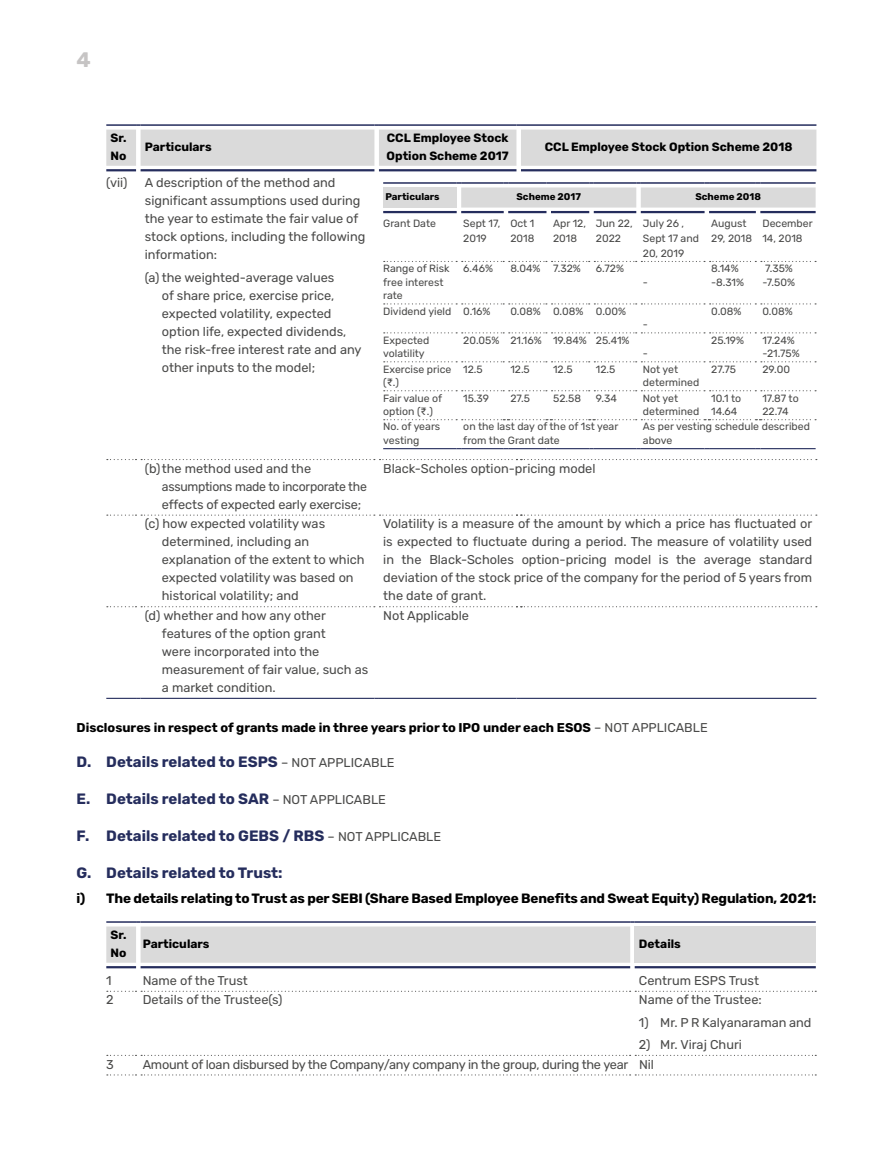
<style>
.page{position:relative;width:893px;height:1170px;background:#fff}
.page>*{position:absolute;margin:0;border:0;box-sizing:border-box;transform-origin:0 0}
.t1{font:700 21px "Rubik";color:#c6c4c4}
.t2{font:700 15px "Rubik";color:#252d5d}
.t3{font:700 13.5px "Rubik";letter-spacing:-.01em;color:#000}
.t4{font:12.75px/18px "Rubik";color:#4a4a49}
.t5{font:700 12.75px "Rubik";color:#000}
.t6{font:12.75px "Rubik";letter-spacing:-.02em;color:#4a4a49}
.t7{font:700 12px/18px "Rubik";color:#000}
.t8{font:10.5px/13.5px "Rubik";color:#4a4a49}
.t9{font:700 9.75px "Rubik";color:#000}
.s1{font-weight:400;color:#4a4a49}
.s2{font-weight:400;font-size:12.75px;color:#4a4a49}
</style>
<div class="page">
<hr style="left:379px;top:697px;width:137px;height:1px;background:#252d5d">
<hr style="left:521px;top:697px;width:295px;height:1px;background:#252d5d">
<svg style="left:107px;top:459px;width:710px;height:1px"></svg>
<svg style="left:107px;top:514px;width:710px;height:1px"></svg>
<svg style="left:107px;top:606px;width:710px;height:1px"></svg>
<hr style="left:106px;top:697px;width:30px;height:1px;background:#252d5d">
<hr style="left:141px;top:697px;width:233px;height:1px;background:#252d5d">
<svg style="left:106px;top:124px;width:710px;height:42px"></svg>
<hr style="left:521px;top:124px;width:295px;height:2px;background:#252d5d">
<hr style="left:379px;top:169px;width:137px;height:2px;background:#252d5d">
<hr style="left:521px;top:169px;width:295px;height:2px;background:#252d5d">
<hr style="left:141px;top:169px;width:233px;height:2px;background:#252d5d">
<hr style="left:106px;top:169px;width:30px;height:2px;background:#252d5d">
<div style="left:383px;top:187px;width:74px;height:20px;background:#dadada"></div>
<hr style="left:383px;top:448px;width:74px;height:1px;background:#252d5d">
<hr style="left:461px;top:448px;width:43px;height:1px;background:#252d5d">
<hr style="left:508px;top:448px;width:38px;height:1px;background:#252d5d">
<hr style="left:551px;top:448px;width:38px;height:1px;background:#252d5d">
<hr style="left:594px;top:448px;width:42px;height:1px;background:#252d5d">
<hr style="left:641px;top:448px;width:64px;height:1px;background:#252d5d">
<hr style="left:709px;top:448px;width:47px;height:1px;background:#252d5d">
<hr style="left:760px;top:448px;width:56px;height:1px;background:#252d5d">
<svg style="left:384px;top:261px;width:432px;height:1px"></svg>
<svg style="left:384px;top:303px;width:432px;height:1px"></svg>
<svg style="left:384px;top:390px;width:432px;height:1px"></svg>
<svg style="left:384px;top:419px;width:432px;height:1px"></svg>
<svg style="left:384px;top:332px;width:432px;height:1px"></svg>
<svg style="left:384px;top:361px;width:432px;height:1px"></svg>
<hr style="left:383px;top:182px;width:74px;height:2px;background:#252d5d">
<svg style="left:457px;top:182px;width:359px;height:25px"></svg>
<hr style="left:760px;top:182px;width:56px;height:2px;background:#252d5d">
<hr style="left:461px;top:211px;width:43px;height:2px;background:#252d5d">
<hr style="left:508px;top:211px;width:38px;height:2px;background:#252d5d">
<hr style="left:551px;top:211px;width:38px;height:2px;background:#252d5d">
<hr style="left:594px;top:211px;width:42px;height:2px;background:#252d5d">
<hr style="left:641px;top:211px;width:64px;height:2px;background:#252d5d">
<hr style="left:709px;top:211px;width:47px;height:2px;background:#252d5d">
<hr style="left:760px;top:211px;width:56px;height:2px;background:#252d5d">
<hr style="left:383px;top:211px;width:74px;height:2px;background:#252d5d">
<div style="left:635px;top:926px;width:181px;height:36px;background:#dadada"></div>
<svg style="left:107px;top:990px;width:709px;height:1px"></svg>
<svg style="left:107px;top:1054px;width:709px;height:1px"></svg>
<svg style="left:107px;top:1074px;width:709px;height:1px"></svg>
<svg style="left:106px;top:921px;width:529px;height:41px"></svg>
<hr style="left:635px;top:921px;width:181px;height:1px;background:#252d5d">
<hr style="left:635px;top:966px;width:181px;height:2px;background:#252d5d">
<hr style="left:141px;top:966px;width:489px;height:2px;background:#252d5d">
<hr style="left:106px;top:966px;width:30px;height:2px;background:#252d5d">
<h1 class="t1" style="left:77px;top:47px;width:16px">4</h1>
<p class="t7" style="left:111px;top:129px;width:18px">Sr.<br>No</p>
<p class="t7" style="left:145px;top:138px;width:68px">Particulars</p>
<p class="t7" style="left:387px;top:129px;width:124px">CCL Employee Stock<br>Option Scheme 2017</p>
<p class="t7" style="left:545px;top:138px;width:249px">CCL Employee Stock Option Scheme 2018</p>
<p class="t4" style="left:106px;top:174px;width:23px">(vii)</p>
<p class="t4" style="left:145px;top:174px;width:222px">A description of the method and significant assumptions used during the year to estimate the fair value of stock options, including the following information:</p>
<p class="t4" style="left:162px;top:268px;width:201px;text-indent:-17px">(a) the weighted-average values<br>of share price, exercise price, expected volatility, expected option life, expected dividends, the risk-free interest rate and any other inputs to the model;</p>
<p class="t9" style="left:385px;top:191px;width:56px">Particulars</p>
<p class="t9" style="left:516px;top:191px;width:66px">Scheme 2017</p>
<p class="t9" style="left:695px;top:191px;width:67px">Scheme 2018</p>
<p class="t8" style="left:383px;top:217px;width:54px">Grant Date</p>
<p class="t8" style="left:463px;top:216px;width:39px;line-height:15px">Sept 17,<br>2019</p>
<p class="t8" style="left:510px;top:216px;width:26px;line-height:15px">Oct 1<br>2018</p>
<p class="t8" style="left:553px;top:216px;width:34px;line-height:15px">Apr 12,<br>2018</p>
<p class="t8" style="left:596px;top:216px;width:38px;line-height:15px">Jun 22,<br>2022</p>
<p class="t8" style="left:643px;top:216px;width:58px;line-height:15px">July 26 ,<br>Sept 17 and<br>20, 2019</p>
<p class="t8" style="left:711px;top:216px;width:42px;line-height:15px">August<br>29, 2018</p>
<p class="t8" style="left:762px;top:216px;width:52px;line-height:15px">December<br>14, 2018</p>
<p class="t8" style="left:383px;top:262px;width:68px">Range of Risk free interest rate</p>
<p class="t8" style="left:463px;top:262px;width:31px">6.46%</p>
<p class="t8" style="left:510px;top:262px;width:72px">8.04% 7.32%</p>
<p class="t8" style="left:596px;top:262px;width:30px">6.72%</p>
<p class="t8" style="left:711px;top:262px;width:34px">8.14% -8.31%</p>
<p class="t8" style="left:762px;top:262px;width:34px">7.35% -7.50%</p>
<p class="t8" style="left:643px;top:275px;width:7px">-</p>
<p class="t8" style="left:383px;top:304px;width:109px">Dividend yield 0.16%</p>
<p class="t8" style="left:510px;top:304px;width:117px">0.08% 0.08% 0.00%</p>
<p class="t8" style="left:711px;top:304px;width:32px">0.08%</p>
<p class="t8" style="left:762px;top:304px;width:32px">0.08%</p>
<p class="t8" style="left:643px;top:318px;width:7px">-</p>
<p class="t8" style="left:383px;top:333px;width:48px">Expected volatility</p>
<p class="t8" style="left:463px;top:333px;width:168px">20.05% 21.16% 19.84% 25.41%</p>
<p class="t8" style="left:711px;top:333px;width:34px">25.19%</p>
<p class="t8" style="left:762px;top:333px;width:39px">17.24% -21.75%</p>
<p class="t8" style="left:643px;top:347px;width:7px">-</p>
<p class="t8" style="left:383px;top:362px;width:70px">Exercise price (₹.)</p>
<p class="t8" style="left:463px;top:362px;width:21px">12.5</p>
<p class="t8" style="left:510px;top:362px;width:21px">12.5</p>
<p class="t8" style="left:553px;top:362px;width:21px">12.5</p>
<p class="t8" style="left:596px;top:362px;width:21px">12.5</p>
<p class="t8" style="left:643px;top:362px;width:58px">Not yet determined</p>
<p class="t8" style="left:711px;top:362px;width:26px">27.75</p>
<p class="t8" style="left:762px;top:362px;width:29px">29.00</p>
<p class="t8" style="left:383px;top:391px;width:60px">Fair value of option (₹.)</p>
<p class="t8" style="left:463px;top:391px;width:27px">15.39</p>
<p class="t8" style="left:510px;top:391px;width:21px">27.5</p>
<p class="t8" style="left:553px;top:391px;width:29px">52.58</p>
<p class="t8" style="left:596px;top:391px;width:23px">9.34</p>
<p class="t8" style="left:643px;top:391px;width:58px">Not yet determined</p>
<p class="t8" style="left:711px;top:391px;width:31px">10.1 to<br>14.64</p>
<p class="t8" style="left:762px;top:391px;width:38px">17.87 to<br>22.74</p>
<p class="t8" style="left:383px;top:420px;width:59px">No. of years vesting</p>
<p class="t8" style="left:463px;top:420px;width:157px">on the last day of the of 1st year from the Grant date</p>
<p class="t8" style="left:643px;top:420px;width:169px">As per vesting schedule described above</p>
<p class="t4" style="left:162px;top:459px;width:207px;text-indent:-17px">(b) the method used and the assumptions made to incorporate the effects of expected early exercise;</p>
<p class="t4" style="left:383px;top:459px;width:214px">Black-Scholes option-pricing model</p>
<p class="t4" style="left:162px;top:515px;width:204px;text-indent:-17px">(c) how expected volatility was determined, including an explanation of the extent to which expected volatility was based on historical volatility; and</p>
<p class="t4" style="left:383px;top:515px;width:431px;text-align:justify">Volatility is a measure of the amount by which a price has fluctuated or is expected to fluctuate during a period. The measure of volatility used in the Black-Scholes option-pricing model is the average standard deviation of the stock price of the company for the period of 5 years from the date of grant.</p>
<p class="t4" style="left:162px;top:606px;width:208px;text-indent:-17px">(d) whether and how any other features of the option grant<br>were incorporated into the measurement of fair value, such as a market condition.</p>
<p class="t4" style="left:383px;top:607px;width:87px">Not Applicable</p>
<p class="t5" style="left:77px;top:720px;width:633px">Disclosures in respect of grants made in three years prior to IPO under each ESOS <span class="s1">– NOT APPLICABLE</span></p>
<p class="t2" style="left:77px;top:753px;width:320px">D. Details related to ESPS <span class="s2">– NOT APPLICABLE</span></p>
<p class="t2" style="left:77px;top:790px;width:311px">E. Details related to SAR <span class="s2">– NOT APPLICABLE</span></p>
<p class="t2" style="left:77px;top:827px;width:366px">F. Details related to GEBS / RBS <span class="s2">– NOT APPLICABLE</span></p>
<p class="t2" style="left:77px;top:864px;width:208px">G. Details related to Trust:</p>
<p class="t3" style="left:77px;top:890px;width:741px">i) The details relating to Trust as per SEBI (Share Based Employee Benefits and Sweat Equity) Regulation, 2021:</p>
<p class="t7" style="left:111px;top:926px;width:18px">Sr.<br>No</p>
<p class="t7" style="left:143px;top:935px;width:68px">Particulars</p>
<p class="t7" style="left:639px;top:935px;width:43px">Details</p>
<p class="t4" style="left:106px;top:971px;width:7px">1</p>
<p class="t4" style="left:143px;top:971px;width:107px">Name of the Trust</p>
<p class="t4" style="left:639px;top:971px;width:122px">Centrum ESPS Trust</p>
<p class="t4" style="left:106px;top:991px;width:9px">2</p>
<p class="t4" style="left:143px;top:991px;width:141px">Details of the Trustee(s)</p>
<p class="t4" style="left:639px;top:991px;width:124px">Name of the Trustee:</p>
<p class="t4" style="left:639px;top:1013px;width:174px">1) Mr. P R Kalyanaraman and</p>
<p class="t4" style="left:639px;top:1035px;width:105px">2) Mr. Viraj Churi</p>
<p class="t4" style="left:106px;top:1055px;width:9px">3</p>
<p class="t6" style="left:143px;top:1056px;width:513px">Amount of loan disbursed by the Company/any company in the group, during the year Nil</p>
</div>
